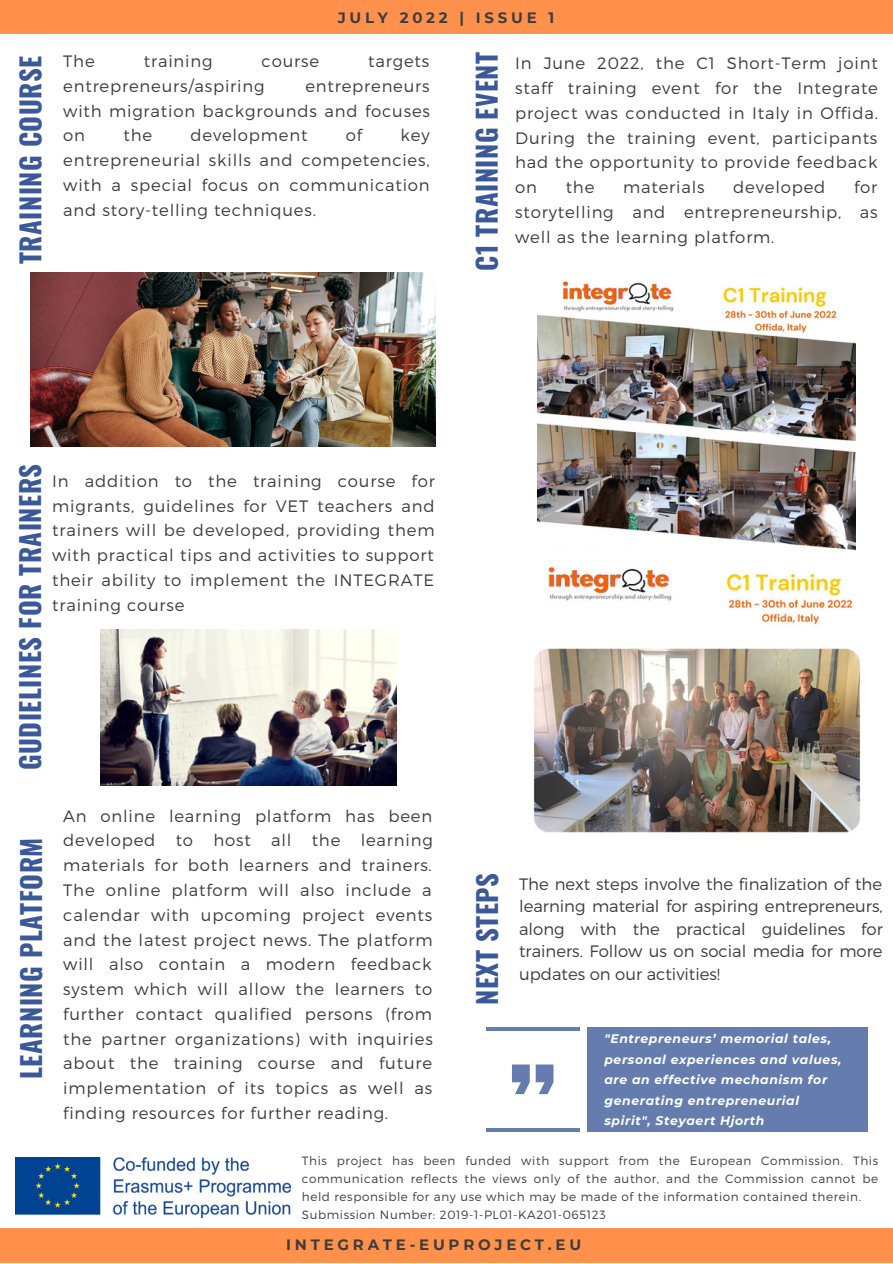
<style>
.page{position:relative;width:893px;height:1264px;background:#fff}
.page>*{position:absolute;margin:0;border:0;box-sizing:border-box;transform-origin:0 0}
.t1{font:700 27px "Oswald";letter-spacing:.02em;color:#3b5998}
.t2{font:300 16.5px/24.8px "Montserrat";letter-spacing:.05em;color:#3d3d3d;text-align:justify}
.t3{font:700 15px "Montserrat";letter-spacing:.25em;color:#3d3d3d}
.t4{font:italic 700 12.45px/20.5px "Montserrat";letter-spacing:.05em;color:#fff}
.t5{font:300 12px/18px "Montserrat";letter-spacing:.05em;color:#3d3d3d}
</style>
<div class="page">
<div style="left:587px;top:1027px;width:280px;height:104px;background:#657cae"></div>
<svg style="left:486px;top:1128px;width:93px;height:3px"></svg>
<hr style="left:486px;top:1027px;width:93px;height:3px;background:#3b5998">
<svg style="left:512px;top:1064px;width:41px;height:30px"></svg>
<div style="left:0;top:0;width:892px;height:33px;background:#ff914d"></div>
<div style="left:0;top:1228px;width:892px;height:34px;background:#ff914d"></div>
<img style="left:16px;top:1157px;width:274px;height:60px">
<img style="left:30px;top:272px;width:405px;height:174px">
<img style="left:101px;top:630px;width:295px;height:155px">
<img style="left:533px;top:565px;width:328px;height:268px">
<img style="left:537px;top:279px;width:318px;height:271px">
<h1 class="t1" style="left:9px;top:264px;width:210px;rotate:-90deg">TRAINING COURSE</h1>
<p class="t3" style="left:337px;top:9px;width:218px">JULY 2022 | ISSUE 1</p>
<p class="t2" style="left:63px;top:48px;width:33px">The</p>
<p class="t2" style="left:144px;top:48px;width:70px">training</p>
<p class="t2" style="left:261px;top:48px;width:59px">course</p>
<p class="t2" style="left:368px;top:48px;width:63px">targets</p>
<p class="t2" style="left:63px;top:73px;width:203px">entrepreneurs/aspiring</p>
<p class="t2" style="left:63px;top:73px;width:368px;text-indent:242px">entrepreneurs with migration backgrounds and focuses on</p>
<p class="t2" style="left:123px;top:122px;width:30px">the</p>
<p class="t2" style="left:190px;top:122px;width:118px">development</p>
<p class="t2" style="left:346px;top:122px;width:18px">of</p>
<p class="t2" style="left:63px;top:122px;width:368px;text-indent:337px">key entrepreneurial skills and competencies, with a special focus on communication and story-telling techniques.</p>
<h1 class="t1" style="left:465px;top:271px;width:220px;rotate:-90deg">C1 TRAINING EVENT</h1>
<p class="t2" style="left:515px;top:50px;width:364px">In June 2022, the C1 Short-Term joint staff training event for the Integrate project was conducted in Italy in Offida.<br>During the training event, participants had the opportunity to provide feedback on</p>
<p class="t2" style="left:515px;top:174px;width:364px;text-indent:339px">for storytelling and entrepreneurship, as well as the learning platform.</p>
<p class="t2" style="left:565px;top:174px;width:30px">the</p>
<p class="t2" style="left:623px;top:174px;width:83px">materials</p>
<p class="t2" style="left:733px;top:174px;width:94px">developed</p>
<h1 class="t1" style="left:9px;top:770px;width:308px;rotate:-90deg">GUDIELINES FOR TRAINERS</h1>
<p class="t2" style="left:52px;top:467px;width:384px">In addition to the training course for migrants, guidelines for VET teachers and trainers will be developed, providing them with practical tips and activities to support their ability to implement the INTEGRATE training course</p>
<h1 class="t1" style="left:10px;top:1079px;width:243px;rotate:-90deg">LEARNING PLATFORM</h1>
<p class="t2" style="left:63px;top:802px;width:371px">An online learning platform has been developed to host all the learning materials for both learners and trainers.<br>The online platform will also include a calendar with upcoming project events and the latest project news. The platform will also contain a modern feedback system which will allow the learners to further contact qualified persons (from the partner organizations) with inquiries about the training course and future implementation of its topics as well as finding resources for further reading.</p>
<h1 class="t1" style="left:466px;top:1005px;width:134px;rotate:-90deg">NEXT STEPS</h1>
<p class="t2" style="left:519px;top:871px;width:365px;line-height:22.5px">The next steps involve the finalization of the learning material for aspiring entrepreneurs, along with the practical guidelines for trainers. Follow us on social media for more updates on our activities!</p>
<p class="t4" style="left:604px;top:1028px;width:238px">"Entrepreneurs’ memorial tales, personal experiences and values, are an effective mechanism for generating entrepreneurial spirit", Steyaert Hjorth</p>
<p class="t5" style="left:302px;top:1151px;width:578px">This project has been funded with support from the European Commission. This communication reflects the views only of the author, and the Commission cannot be held responsible for any use which may be made of the information contained therein.<br>Submission Number: 2019-1-PL01-KA201-065123</p>
<p class="t3" style="left:286px;top:1235px;width:296px">INTEGRATE-EUPROJECT.EU</p>
</div>
